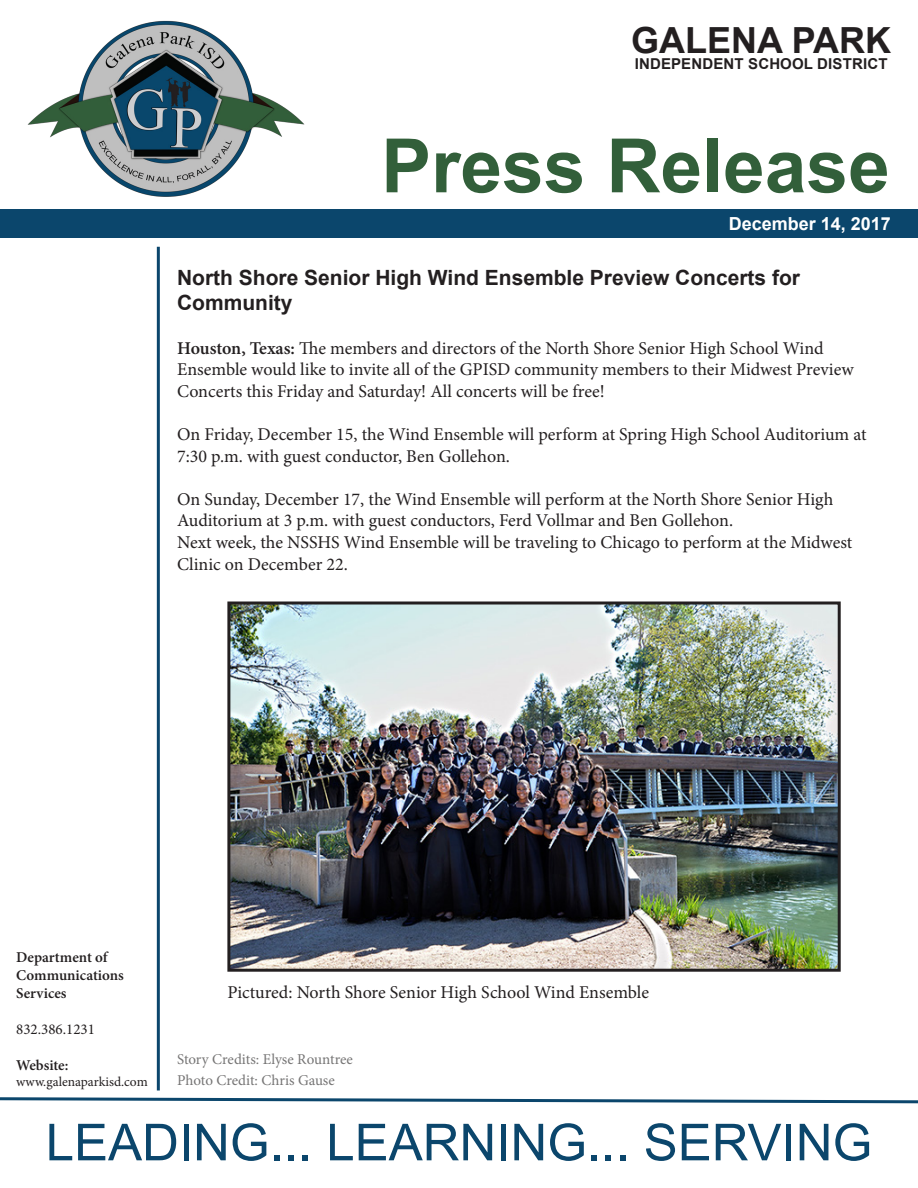
<style>
.page{position:relative;width:918px;height:1188px;background:#fff}
.page>*{position:absolute;margin:0;border:0;box-sizing:border-box;transform-origin:0 0}
.t1{font:700 75px "Arial";color:#325f3a}
.t2{font:51px "Arial";color:#0b466c}
.t3{font:700 36px "Arial";color:#231f20}
.t4{font:700 21px/25.2px "Arial";color:#231f20}
.t5{font:18px/21.6px "Minion Pro";color:#231f20}
.t6{font:700 18px "Arial";color:#fff}
.t7{font:15px "Minion Pro";color:#767575}
.t8{font:600 15px/18px "Minion Pro";color:#231f20}
.t9{font:700 15px "Arial";letter-spacing:.01em;color:#231f20}
.t10{font:15px "Minion Pro";color:#231f20}
.t11{font:13.5px "Minion Pro";color:#231f20}
.s1{font-weight:600}
</style>
<div class="page">
<div style="left:0;top:209px;width:918px;height:28px;background:#0b466c"></div>
<hr style="left:157px;top:247px;width:3px;height:843px;background:#0b466c">
<svg style="left:0;top:1097px;width:918px;height:7px"></svg>
<img style="left:27px;top:20px;width:278px;height:177px">
<img style="left:231px;top:606px;width:606px;height:362px">
<div style="left:227px;top:602px;width:614px;height:370px;border:3px solid #231f20"></div>
<p class="t3" style="left:631px;top:15px;width:261px">GALENA PARK</p>
<p class="t9" style="left:635px;top:53px;width:254px">INDEPENDENT SCHOOL DISTRICT</p>
<p class="t1" style="left:381px;top:113px;width:510px">Press Release</p>
<p class="t6" style="left:729px;top:211px;width:164px">December 14, 2017</p>
<p class="t4" style="left:177px;top:266px;width:624px">North Shore Senior High Wind Ensemble Preview Concerts for<br>Community</p>
<p class="t5" style="left:177px;top:337px;width:678px"><span class="s1">Houston, Texas:</span> The members and directors of the North Shore Senior High School Wind<br>Ensemble would like to invite all of the GPISD community members to their Midwest Preview<br>Concerts this Friday and Saturday! All concerts will be free!</p>
<p class="t5" style="left:177px;top:424px;width:691px">On Friday, December 15, the Wind Ensemble will perform at Spring High School Auditorium at<br>7:30 p.m. with guest conductor, Ben Gollehon.</p>
<p class="t5" style="left:177px;top:488px;width:658px">On Sunday, December 17, the Wind Ensemble will perform at the North Shore Senior High<br>Auditorium at 3 p.m. with guest conductors, Ferd Vollmar and Ben Gollehon.</p>
<p class="t5" style="left:177px;top:532px;width:677px">Next week, the NSSHS Wind Ensemble will be traveling to Chicago to perform at the Midwest<br>Clinic on December 22.</p>
<p class="t8" style="left:16px;top:948px;width:93px">Department of</p>
<p class="t8" style="left:16px;top:966px;width:109px">Communications<br>Services</p>
<p class="t10" style="left:16px;top:1019px;width:80px">832.386.1231</p>
<p class="t8" style="left:16px;top:1056px;width:54px">Website:</p>
<p class="t11" style="left:16px;top:1073px;width:133px">www.galenaparkisd.com</p>
<p class="t2" style="left:46px;top:1107px;width:828px">LEADING... LEARNING... SERVING</p>
<p class="t5" style="left:227px;top:981px;width:423px">Pictured: North Shore Senior High School Wind Ensemble</p>
<p class="t7" style="left:177px;top:1049px;width:177px">Story Credits: Elyse Rountree</p>
<p class="t7" style="left:177px;top:1070px;width:159px">Photo Credit: Chris Gause</p>
</div>
